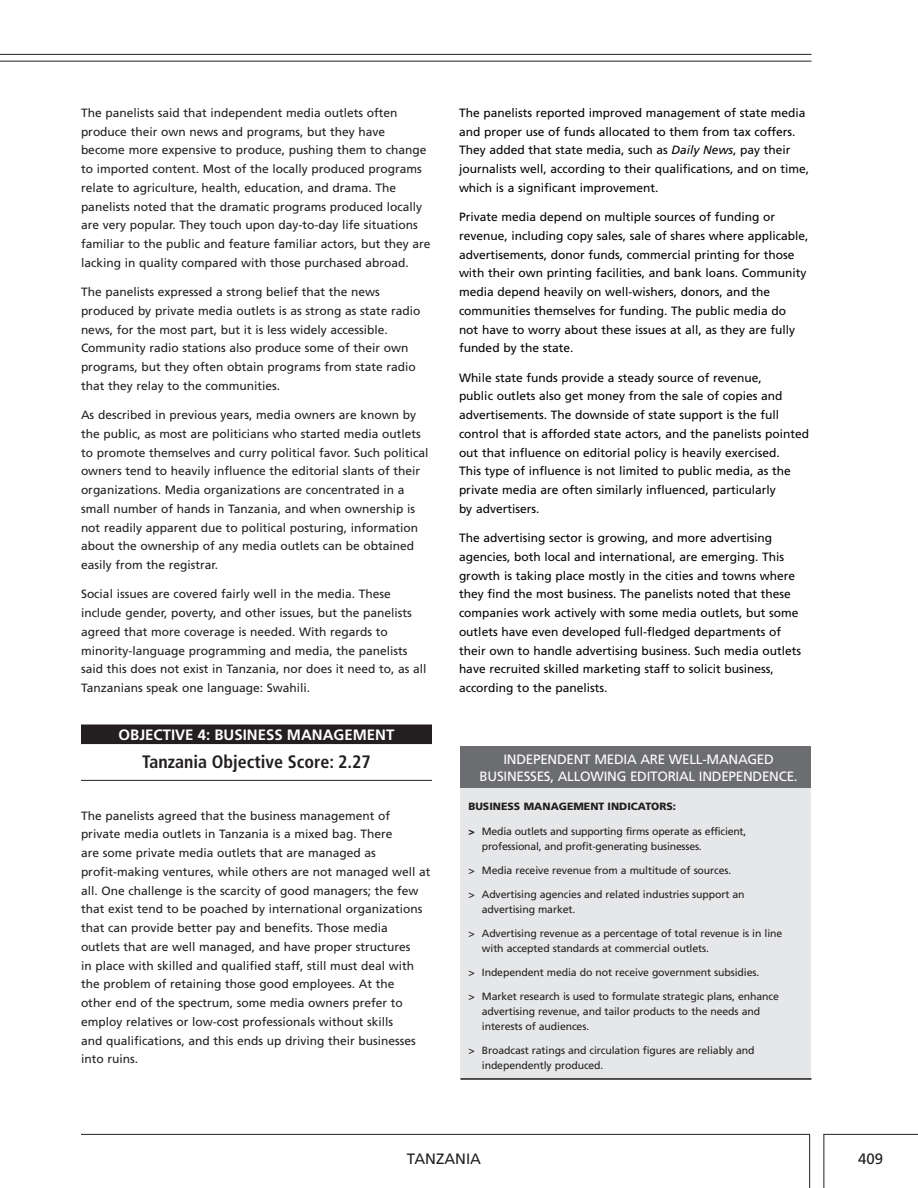
<style>
.page{position:relative;width:918px;height:1188px;background:#fff}
.page>*{position:absolute;margin:0;border:0;box-sizing:border-box;transform-origin:0 0}
.t1{font:700 condensed 18px "Frutiger LT Std";color:#231f20}
.t2{font:700 15px "Frutiger LT Std";color:#fff}
.t3{font:15px "Frutiger LT Std";color:#231f20}
.t4{font:13.5px "Frutiger LT Std";letter-spacing:-.02em;color:#fff}
.t5{font:12px/18.8px "Frutiger LT Std";color:#231f20}
.t6{font:12px/18.8px "Frutiger LT Std";color:#040503}
.t7{font:10.5px/15px "Frutiger LT Std";letter-spacing:-.01em;color:#231f20}
.t8{font:900 10.5px "Frutiger LT Std";color:#231f20}
.s1{font-style:italic}
.s2{font-weight:900}
</style>
<div class="page">
<hr style="left:81px;top:1134px;width:729px;height:1px;background:#231f20">
<hr style="left:809px;top:1134px;width:1px;height:54px;background:#231f20">
<hr style="left:823px;top:1134px;width:1px;height:54px;background:#231f20">
<hr style="left:823px;top:1134px;width:95px;height:1px;background:#231f20">
<hr style="left:0;top:61px;width:812px;height:1px;background:#231f20">
<hr style="left:0;top:54px;width:812px;height:1px;background:#231f20">
<div style="left:81px;top:724px;width:351px;height:16px;background:#231f20"></div>
<div style="left:81px;top:739px;width:351px;height:5px;background:#231f20"></div>
<hr style="left:81px;top:780px;width:351px;height:1px;background:#231f20">
<div style="left:460px;top:781px;width:352px;height:299px;background:#e6e7e9"></div>
<div style="left:460px;top:747px;width:352px;height:41px;background:#6c6d70"></div>
<hr style="left:460px;top:1078px;width:352px;height:2px;background:#231f20">
<p class="t5" style="left:81px;top:104px;width:351px">The panelists said that independent media outlets often produce their own news and programs, but they have become more expensive to produce, pushing them to change to imported content. Most of the locally produced programs relate to agriculture, health, education, and drama. The panelists noted that the dramatic programs produced locally are very popular. They touch upon day-to-day life situations familiar to the public and feature familiar actors, but they are lacking in quality compared with those purchased abroad.</p>
<p class="t5" style="left:81px;top:283px;width:341px">The panelists expressed a strong belief that the news produced by private media outlets is as strong as state radio news, for the most part, but it is less widely accessible.<br>Community radio stations also produce some of their own programs, but they often obtain programs from state radio that they relay to the communities.</p>
<p class="t5" style="left:81px;top:406px;width:349px">As described in previous years, media owners are known by the public, as most are politicians who started media outlets to promote themselves and curry political favor. Such political owners tend to heavily influence the editorial slants of their organizations. Media organizations are concentrated in a small number of hands in Tanzania, and when ownership is not readily apparent due to political posturing, information about the ownership of any media outlets can be obtained easily from the registrar.</p>
<p class="t5" style="left:81px;top:585px;width:347px">Social issues are covered fairly well in the media. These include gender, poverty, and other issues, but the panelists agreed that more coverage is needed. With regards to minority-language programming and media, the panelists said this does not exist in Tanzania, nor does it need to, as all Tanzanians speak one language: Swahili.</p>
<p class="t2" style="left:119px;top:725px;width:125px">OBJECTIVE 4: BUSINESS</p>
<p class="t2" style="left:287px;top:725px;width:12px">MANAGE</p>
<p class="t2" style="left:353px;top:725px;width:43px">MENT</p>
<h1 class="t1" style="left:142px;top:751px;width:230px">Tanzania Objective Score: 2.27</h1>
<p class="t5" style="left:81px;top:806px;width:351px">The panelists agreed that the business management of private media outlets in Tanzania is a mixed bag. There<br>are some private media outlets that are managed as profit-making ventures, while others are not managed well at all. One challenge is the scarcity of good managers; the few that exist tend to be poached by international organizations that can provide better pay and benefits. Those media<br>outlets that are well managed, and have proper structures<br>in place with skilled and qualified staff, still must deal with the problem of retaining those good employees. At the<br>other end of the spectrum, some media owners prefer to employ relatives or low-cost professionals without skills<br>and qualifications, and this ends up driving their businesses into ruins.</p>
<p class="t6" style="left:459px;top:103px;width:352px">The panelists reported improved management of state media and proper use of funds allocated to them from tax coffers.<br>They added that state media, such as <span class="s1">Daily News</span>, pay their journalists well, according to their qualifications, and on time, which is a significant improvement.</p>
<p class="t6" style="left:459px;top:208px;width:351px">Private media depend on multiple sources of funding or revenue, including copy sales, sale of shares where applicable, advertisements, donor funds, commercial printing for those with their own printing facilities, and bank loans. Community media depend heavily on well-wishers, donors, and the communities themselves for funding. The public media do<br>not have to worry about these issues at all, as they are fully funded by the state.</p>
<p class="t6" style="left:459px;top:368px;width:352px">While state funds provide a steady source of revenue,<br>public outlets also get money from the sale of copies and advertisements. The downside of state support is the full control that is afforded state actors, and the panelists pointed out that influence on editorial policy is heavily exercised.<br>This type of influence is not limited to public media, as the private media are often similarly influenced, particularly<br>by advertisers.</p>
<p class="t6" style="left:459px;top:529px;width:344px">The advertising sector is growing, and more advertising agencies, both local and international, are emerging. This growth is taking place mostly in the cities and towns where they find the most business. The panelists noted that these companies work actively with some media outlets, but some outlets have even developed full-fledged departments of their own to handle advertising business. Such media outlets have recruited skilled marketing staff to solicit business, according to the panelists.</p>
<p class="t4" style="left:503px;top:752px;width:22px">Indepe</p>
<p class="t4" style="left:548px;top:752px;width:57px">ndent med</p>
<p class="t4" style="left:624px;top:752px;width:55px">ia are well</p>
<p class="t4" style="left:702px;top:752px;width:55px">-managed</p>
<p class="t4" style="left:480px;top:768px;width:45px">businesses</p>
<p class="t4" style="left:550px;top:768px;width:27px">, allow</p>
<p class="t4" style="left:604px;top:768px;width:117px">ing editorial indepe</p>
<p class="t4" style="left:743px;top:768px;width:56px">ndence.</p>
<p class="t8" style="left:468px;top:800px;width:209px">BUSINESS MANAGEMENT INDICATORS:</p>
<p class="t7" style="left:482px;top:824px;width:266px;text-indent:-14px"><span class="s2">&gt;</span> Media outlets and supporting firms operate as efficient, professional, and profit-generating businesses.</p>
<p class="t7" style="left:468px;top:863px;width:265px">&gt; Media receive revenue from a multitude of sources.</p>
<p class="t7" style="left:482px;top:887px;width:264px;text-indent:-14px">&gt; Advertising agencies and related industries support an advertising market.</p>
<p class="t7" style="left:482px;top:926px;width:302px;text-indent:-14px">&gt; Advertising revenue as a percentage of total revenue is in line with accepted standards at commercial outlets.</p>
<p class="t7" style="left:468px;top:965px;width:292px">&gt; I ndependent media do not receive government subsidies.</p>
<p class="t7" style="left:482px;top:989px;width:299px;text-indent:-14px">&gt; Market research is used to formulate strategic plans, enhance advertising revenue, and tailor products to the needs and interests of audiences.</p>
<p class="t7" style="left:482px;top:1043px;width:274px;text-indent:-14px">&gt; Broadcast ratings and circulation figures are reliably and independently produced.</p>
<p class="t3" style="left:407px;top:1150px;width:76px">Tanzania</p>
<p class="t3" style="left:858px;top:1150px;width:27px">409</p>
</div>
